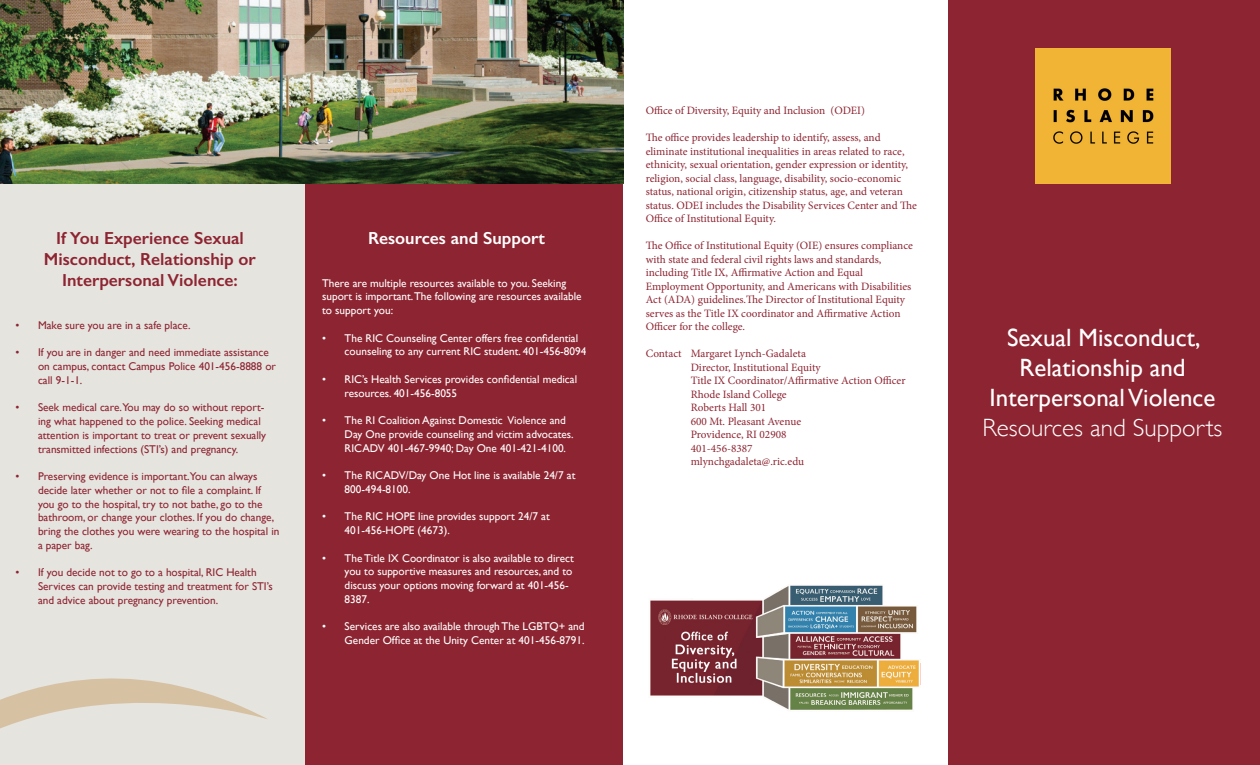
<style>
.page{position:relative;width:1260px;height:765px;background:#8d2431}
.page>*{position:absolute;margin:0;border:0;box-sizing:border-box;transform-origin:0 0}
.t1{font:25px "Gill Sans";color:#fff}
.t2{font:300 25px "Gill Sans";color:#fff}
.t3{font:600 17.5px "Gill Sans";color:#8d2431}
.t4{font:600 17.5px "Gill Sans";color:#fff}
.t5{font:11.25px/13.5px "Minion Pro";color:#8d2431}
.t6{font:11.25px/13.8px "Gill Sans";color:#fff}
.t7{font:11.25px/13.8px "Gill Sans";color:#8d2431}
</style>
<div class="page">
<div style="left:624px;top:0;width:324px;height:765px;background:#fff"></div>
<div style="left:0;top:100px;width:305px;height:665px;background:#e6e4df"></div>
<img style="left:0;top:0;width:624px;height:184px">
<svg style="left:0;top:678px;width:267px;height:51px"></svg>
<img style="left:1035px;top:49px;width:135px;height:135px">
<img style="left:650px;top:585px;width:271px;height:125px">
<p class="t3" style="left:56px;top:228px;width:189px">If You Experience Sexual</p>
<p class="t3" style="left:44px;top:249px;width:214px">Misconduct, Relationship or</p>
<p class="t3" style="left:62px;top:270px;width:177px">Interpersonal Violence:</p>
<p class="t7" style="left:16px;top:318px;width:176px">• Make sure you are in a safe place.</p>
<p class="t7" style="left:38px;top:345px;width:240px;text-indent:-22px">• If you are in danger and need immediate assistance on campus, contact Campus Police 401-456-8888 or call 9-1-1.</p>
<p class="t7" style="left:38px;top:400px;width:230px;text-indent:-22px">• Seek medical care.You may do so without report&shy;ing what happened to the police. Seeking medical attention is important to treat or prevent sexually transmitted infections (STI’s) and pregnancy.</p>
<p class="t7" style="left:38px;top:469px;width:243px;text-indent:-22px">• Preserving evidence is important.You can always decide later whether or not to file a complaint. If you go to the hospital, try to not bathe, go to the bathroom, or change your clothes. If you do change, bring the clothes you were wearing to the hospital in a paper bag.</p>
<p class="t7" style="left:38px;top:565px;width:236px;text-indent:-22px">• If you decide not to go to a hospital, RIC Health<br>Services can provide testing and treatment for STI’s and advice about pregnancy prevention.</p>
<p class="t4" style="left:368px;top:228px;width:178px">Resources and Support</p>
<p class="t6" style="left:322px;top:276px;width:261px">There are multiple resources available to you. Seeking suport is important.The following are resources available to support you:</p>
<p class="t6" style="left:345px;top:331px;width:243px;text-indent:-22px">• The RIC Counseling Center offers free confidential counseling to any current RIC student. 401-456-8094</p>
<p class="t6" style="left:345px;top:372px;width:234px;text-indent:-22px">• RIC’s Health Services provides confidential medical resources. 401-456-8055</p>
<p class="t6" style="left:345px;top:413px;width:231px;text-indent:-22px">• The RI Coalition Against Domestic Violence and<br>Day One provide counseling and victim advocates.<br>RICADV 401-467-9940; Day One 401-421-4100.</p>
<p class="t6" style="left:345px;top:468px;width:232px;text-indent:-22px">• The RICADV/Day One Hot line is available 24/7 at<br>800-494-8100.</p>
<p class="t6" style="left:345px;top:509px;width:207px;text-indent:-22px">• The RIC HOPE line provides support 24/7 at<br>401-456-HOPE (4673).</p>
<p class="t6" style="left:345px;top:551px;width:231px;text-indent:-22px">• The Title IX Coordinator is also available to direct you to supportive measures and resources, and to discuss your options moving forward at 401-456- 8387.</p>
<p class="t6" style="left:322px;top:619px;width:264px;text-align:right">• Services are also available through The LGBTQ+ and<br>Gender Office at the Unity Center at 401-456-8791.</p>
<p class="t5" style="left:646px;top:104px;width:221px">Office of Diversity, Equity and Inclusion (ODEI)</p>
<p class="t5" style="left:646px;top:131px;width:273px">The office provides leadership to identify, assess, and eliminate institutional inequalities in areas related to race, ethnicity, sexual orientation, gender expression or identity, religion, social class, language, disability, socio-economic status, national origin, citizenship status, age, and veteran status. ODEI includes the Disability Services Center and The Office of Institutional Equity.</p>
<p class="t5" style="left:646px;top:239px;width:269px">The Office of Institutional Equity (OIE) ensures compliance with state and federal civil rights laws and standards, including Title IX, Affirmative Action and Equal Employment Opportunity, and Americans with Disabilities Act (ADA) guidelines.The Director of Institutional Equity serves as the Title IX coordinator and Affirmative Action Officer for the college.</p>
<p class="t5" style="left:646px;top:347px;width:162px">Contact Margaret Lynch-Gadaleta</p>
<p class="t5" style="left:691px;top:361px;width:132px">Director, Institutional Equity</p>
<p class="t5" style="left:691px;top:374px;width:216px">Title IX Coordinator/Affirmative Action Officer</p>
<p class="t5" style="left:691px;top:388px;width:97px">Rhode Island College</p>
<p class="t5" style="left:691px;top:401px;width:77px">Roberts Hall 301</p>
<p class="t5" style="left:691px;top:415px;width:112px">600 Mt. Pleasant Avenue</p>
<p class="t5" style="left:691px;top:428px;width:97px">Providence, RI 02908</p>
<p class="t5" style="left:691px;top:442px;width:64px">401-456-8387</p>
<p class="t5" style="left:691px;top:455px;width:115px">mlynchgadaleta@.ric.edu</p>
<p class="t1" style="left:1007px;top:323px;width:195px">Sexual Misconduct,</p>
<p class="t1" style="left:1019px;top:353px;width:168px">Relationship and</p>
<p class="t1" style="left:990px;top:383px;width:227px">Interpersonal Violence</p>
<p class="t2" style="left:983px;top:408px;width:241px">Resources and Supports</p>
</div>
